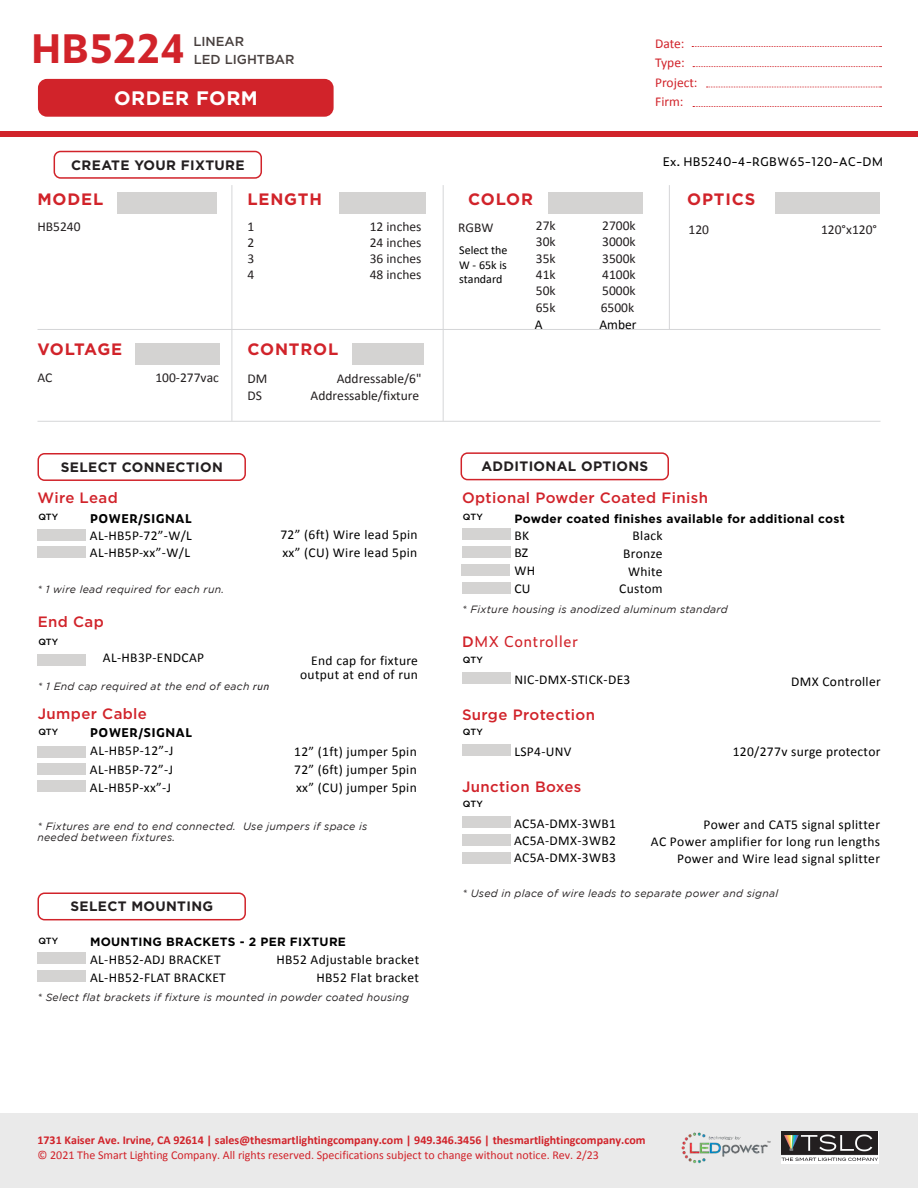
<style>
.page{position:relative;width:918px;height:1188px;background:#fff}
.page>*{position:absolute;margin:0;border:0;box-sizing:border-box;transform-origin:0 0}
.t1{font:700 39px "Zeitung Pro";color:#d1232a}
.t2{font:700 19.5px "Gotham";letter-spacing:.025em;color:#fff}
.t3{font:700 16.5px "Gotham";letter-spacing:.05em;color:#d1232a}
.t4{font:700 16.5px "Gotham";letter-spacing:.005em;color:#d1232a}
.t5{font:500 15px "Gotham";letter-spacing:.025em;color:#d1232a}
.t6{font:15px "Zeitung Pro";letter-spacing:.025em;color:#d1232a}
.t7{font:700 13.65px "Gotham";letter-spacing:.025em;color:#231f20}
.t8{font:13.5px/17.9px "Calibri";letter-spacing:.025em;color:#000}
.t9{font:13.5px/16.2px "Calibri";color:#231f20;text-align:justify}
.t10{font:13.5px/19.5px "Calibri";color:#d1232a}
.t11{font:500 13.05px/18.1px "Gotham";color:#48403e}
.t12{font:700 12px "Calibri";color:#d1232a}
.t13{font:12px "Calibri";color:#d1232a}
.t14{font:700 12px "Gotham";letter-spacing:.025em;color:#000}
.t15{font:12px "Zeitung Pro";color:#000}
.t16{font:700 12px "Zeitung Pro";letter-spacing:.025em;color:#000}
.t17{font:12px/14.4px "Calibri";color:#000;text-align:justify}
.t18{font:italic 10.5px/10.5px "Gotham";letter-spacing:.025em;color:#231f20}
.t19{font:500 9px "Gotham";letter-spacing:.005em;color:#000}
.s1{font-family:"Zeitung Pro"}
.s2{font-family:"Gotham";font-weight:500}
</style>
<div class="page">
<div style="left:0;top:1113px;width:918px;height:75px;background:#eaeaea"></div>
<svg style="left:692px;top:46px;width:189px;height:1px"></svg>
<svg style="left:693px;top:66px;width:188px;height:1px"></svg>
<svg style="left:706px;top:87px;width:175px;height:1px"></svg>
<svg style="left:693px;top:106px;width:188px;height:1px"></svg>
<img style="left:782px;top:1132px;width:96px;height:32px">
<img style="left:681px;top:1132px;width:90px;height:32px">
<div style="left:0;top:131px;width:918px;height:6px;background:#d1232a"></div>
<div style="left:38px;top:79px;width:296px;height:38px;background:#d1232a;border-radius:9px"></div>
<div style="left:117px;top:192px;width:100px;height:22px;background:#d4d3d2"></div>
<div style="left:339px;top:192px;width:87px;height:22px;background:#d4d3d2"></div>
<div style="left:548px;top:192px;width:94px;height:22px;background:#d4d3d2"></div>
<div style="left:775px;top:192px;width:104px;height:22px;background:#d4d3d2"></div>
<hr style="left:232px;top:185px;width:1px;height:236px;background:#d5d6d8">
<hr style="left:443px;top:185px;width:1px;height:236px;background:#d5d6d8">
<hr style="left:669px;top:185px;width:1px;height:145px;background:#d5d6d8">
<div style="left:135px;top:343px;width:85px;height:22px;background:#d4d3d2"></div>
<div style="left:352px;top:343px;width:71px;height:22px;background:#d4d3d2"></div>
<hr style="left:38px;top:329px;width:842px;height:1px;background:#d5d6d8">
<hr style="left:38px;top:421px;width:842px;height:1px;background:#d5d6d8">
<div style="left:54px;top:151px;width:208px;height:28px;border:2px solid #d1232a;border-radius:6px"></div>
<div style="left:38px;top:453px;width:208px;height:28px;border:2px solid #d1232a;border-radius:6px"></div>
<div style="left:38px;top:529px;width:48px;height:12px;background:#d4d3d2"></div>
<div style="left:38px;top:546px;width:48px;height:12px;background:#d4d3d2"></div>
<div style="left:38px;top:654px;width:48px;height:12px;background:#d4d3d2"></div>
<div style="left:38px;top:746px;width:48px;height:12px;background:#d4d3d2"></div>
<div style="left:38px;top:763px;width:48px;height:12px;background:#d4d3d2"></div>
<div style="left:38px;top:780px;width:48px;height:12px;background:#d4d3d2"></div>
<div style="left:37px;top:892px;width:209px;height:28px;border:2px solid #d1232a;border-radius:6px"></div>
<div style="left:38px;top:952px;width:48px;height:12px;background:#d4d3d2"></div>
<div style="left:38px;top:970px;width:48px;height:12px;background:#d4d3d2"></div>
<div style="left:461px;top:452px;width:208px;height:28px;border:2px solid #d1232a;border-radius:6px"></div>
<div style="left:462px;top:528px;width:48px;height:12px;background:#d4d3d2"></div>
<div style="left:462px;top:546px;width:48px;height:12px;background:#d4d3d2"></div>
<div style="left:462px;top:564px;width:48px;height:12px;background:#d4d3d2"></div>
<div style="left:462px;top:582px;width:48px;height:12px;background:#d4d3d2"></div>
<div style="left:462px;top:672px;width:48px;height:12px;background:#d4d3d2"></div>
<div style="left:462px;top:744px;width:48px;height:12px;background:#d4d3d2"></div>
<div style="left:462px;top:816px;width:48px;height:12px;background:#d4d3d2"></div>
<div style="left:462px;top:834px;width:48px;height:12px;background:#d4d3d2"></div>
<div style="left:462px;top:852px;width:48px;height:12px;background:#d4d3d2"></div>
<p class="t1" style="left:31px;top:18px;width:156px">HB5224</p>
<p class="t11" style="left:193px;top:32px;width:103px">LINEAR<br>LED LIGHTBAR</p>
<p class="t2" style="left:114px;top:85px;width:145px">ORDER FORM</p>
<p class="t7" style="left:71px;top:156px;width:175px">CREATE YOUR FIXTURE</p>
<p class="t10" style="left:655px;top:33px;width:44px">Date:<br>Type:<br>Project:<br>Firm:</p>
<p class="t15" style="left:663px;top:152px;width:222px">Ex. HB5240-4-RGBW65-120-AC-DM</p>
<p class="t3" style="left:38px;top:188px;width:67px">MODEL</p>
<p class="t3" style="left:248px;top:188px;width:76px">LENGTH</p>
<p class="t3" style="left:468px;top:188px;width:66px">COLOR</p>
<p class="t3" style="left:687px;top:188px;width:70px">OPTICS</p>
<p class="t9" style="left:38px;top:217px;width:45px">HB5240</p>
<p class="t9" style="left:248px;top:217px;width:8px">1</p>
<p class="t9" style="left:248px;top:234px;width:8px">2</p>
<p class="t9" style="left:248px;top:250px;width:8px">3</p>
<p class="t9" style="left:248px;top:266px;width:8px">4</p>
<p class="t4" style="left:38px;top:339px;width:86px">VOLTAGE</p>
<p class="t3" style="left:248px;top:339px;width:92px">CONTROL</p>
<p class="t9" style="left:370px;top:217px;width:53px">12 inches</p>
<p class="t9" style="left:370px;top:234px;width:53px">24 inches</p>
<p class="t9" style="left:370px;top:250px;width:53px">36 inches</p>
<p class="t9" style="left:370px;top:266px;width:53px">48 inches</p>
<p class="t9" style="left:38px;top:369px;width:16px">AC</p>
<p class="t9" style="left:155px;top:369px;width:65px">100-277vac</p>
<p class="t9" style="left:247px;top:370px;width:21px">DM</p>
<p class="t9" style="left:247px;top:387px;width:16px">DS</p>
<p class="t9" style="left:311px;top:370px;width:112px;text-align:right">Addressable/6"<br>Addressable/fixture</p>
<p class="t7" style="left:61px;top:458px;width:163px">SELECT CONNECTION</p>
<p class="t5" style="left:38px;top:488px;width:82px">Wire Lead</p>
<p class="t19" style="left:38px;top:511px;width:22px">QTY</p>
<p class="t16" style="left:90px;top:509px;width:103px">POWER/SIGNAL</p>
<p class="t8" style="left:90px;top:525px;width:103px">AL-HB5P-72”-W/L<br>AL-HB5P-xx”-W/L</p>
<p class="t8" style="left:280px;top:525px;width:139px">72” (6ft) Wire lead 5pin xx” (CU) Wire lead 5pin</p>
<p class="t18" style="left:38px;top:584px;width:188px">* 1 wire lead required for each run.</p>
<p class="t5" style="left:38px;top:612px;width:68px">End Cap</p>
<p class="t19" style="left:38px;top:636px;width:22px">QTY</p>
<p class="t8" style="left:311px;top:651px;width:108px">End cap for fixture</p>
<p class="t8" style="left:300px;top:665px;width:119px">output at end of run</p>
<p class="t8" style="left:103px;top:648px;width:103px">AL-HB3P-ENDCAP</p>
<p class="t18" style="left:38px;top:681px;width:233px">* 1 End cap required at the end of each <span class="s1">run</span></p>
<p class="t5" style="left:38px;top:704px;width:111px">Jumper Cable</p>
<p class="t19" style="left:38px;top:726px;width:22px">QTY</p>
<p class="t16" style="left:90px;top:723px;width:103px">POWER/SIGNAL</p>
<p class="t8" style="left:90px;top:741px;width:85px">AL-HB5P-12”-J</p>
<p class="t8" style="left:90px;top:759px;width:85px;line-height:18.5px">AL-HB5P-72”-J<br>AL-HB5P-xx”-J</p>
<p class="t8" style="left:294px;top:742px;width:124px;text-align:justify">12” (1ft) jumper 5pin 72” (6ft) jumper 5pin xx” (CU) jumper 5pin</p>
<p class="t18" style="left:38px;top:821px;width:331px">* Fixtures are end to end connected. Use jumpers if space is needed between fixtures.</p>
<p class="t7" style="left:71px;top:897px;width:144px">SELECT MOUNTING</p>
<p class="t19" style="left:38px;top:935px;width:22px">QTY</p>
<p class="t14" style="left:90px;top:934px;width:258px">MOUNTING BRACKETS - 2 PER FIXTURE</p>
<p class="t8" style="left:90px;top:950px;width:137px">AL-HB52-ADJ BRACKET<br>AL-HB52-FLAT BRACKET</p>
<p class="t8" style="left:276px;top:950px;width:144px;text-align:right">HB52 Adjustable bracket<br>HB52 Flat bracket</p>
<p class="t18" style="left:38px;top:992px;width:373px">* Select flat brackets if fixture is mounted in powder coated housing</p>
<p class="t9" style="left:458px;top:219px;width:37px">RGBW</p>
<p class="t9" style="left:536px;top:217px;width:21px">27k 30k 35k 41k 50k</p>
<p class="t9" style="left:602px;top:217px;width:35px">2700k 3000k 3500k 4100k 5000k</p>
<p class="t9" style="left:536px;top:299px;width:21px">65k</p>
<p class="t9" style="left:601px;top:299px;width:35px">6500k</p>
<p class="t17" style="left:459px;top:243px;width:50px">Select the W - 65k is standard</p>
<p class="t8" style="left:535px;top:315px;width:9px">A</p>
<p class="t8" style="left:599px;top:315px;width:39px">Amber</p>
<p class="t9" style="left:689px;top:220px;width:22px">120</p>
<p class="t9" style="left:821px;top:220px;width:58px">120°x120°</p>
<p class="t7" style="left:481px;top:457px;width:168px">ADDITIONAL OPTIONS</p>
<p class="t5" style="left:462px;top:488px;width:247px">Optional Powder Coated Finish</p>
<p class="t19" style="left:463px;top:511px;width:22px">QTY</p>
<p class="t14" style="left:514px;top:510px;width:332px">Powder coated finishes available for additional cost</p>
<p class="t8" style="left:514px;top:525px;width:22px">BK<br>BZ<br>WH<br>CU</p>
<p class="t8" style="left:633px;top:526px;width:32px">Black</p>
<p class="t8" style="left:623px;top:544px;width:41px">Bronze</p>
<p class="t8" style="left:628px;top:562px;width:36px">White</p>
<p class="t8" style="left:619px;top:579px;width:45px">Custom</p>
<p class="t18" style="left:462px;top:604px;width:267px">* Fixture housing is anodized aluminum standard</p>
<p class="t6" style="left:462px;top:631px;width:117px"><span class="s2">D</span>MX Controller</p>
<p class="t19" style="left:463px;top:654px;width:22px">QTY</p>
<p class="t8" style="left:514px;top:670px;width:118px">NIC-DMX-STICK-DE3</p>
<p class="t5" style="left:462px;top:705px;width:135px">Surge Protection</p>
<p class="t19" style="left:463px;top:726px;width:22px">QTY</p>
<p class="t8" style="left:514px;top:742px;width:59px">LSP4-UNV</p>
<p class="t8" style="left:733px;top:742px;width:149px">120/277v surge protector</p>
<p class="t5" style="left:462px;top:777px;width:121px">Junction Boxes</p>
<p class="t19" style="left:463px;top:798px;width:22px">QTY</p>
<p class="t8" style="left:514px;top:814px;width:103px;line-height:17.1px;text-align:justify">AC5A-DMX-3WB1<br>AC5A-DMX-3WB2<br>AC5A-DMX-3WB3</p>
<p class="t8" style="left:651px;top:815px;width:231px;line-height:17.1px;text-align:right">Power and CAT5 signal splitter<br>AC Power amplifier for long run lengths<br>Power and Wire lead signal splitter</p>
<p class="t18" style="left:463px;top:888px;width:317px">* Used in place of wire leads to separate power and signal</p>
<p class="t8" style="left:791px;top:672px;width:91px">DMX Controller</p>
<p class="t12" style="left:37px;top:1132px;width:610px">1731 Kaiser Ave. Irvine, CA 92614 | sales@thesmartlightingcompany.com | 949.346.3456 | thesmartlightingcompany.com</p>
<p class="t13" style="left:37px;top:1147px;width:563px">© 2021 The Smart Lighting Company. All rights reserved. Specifications subject to change without notice. Rev. 2/23</p>
</div>
